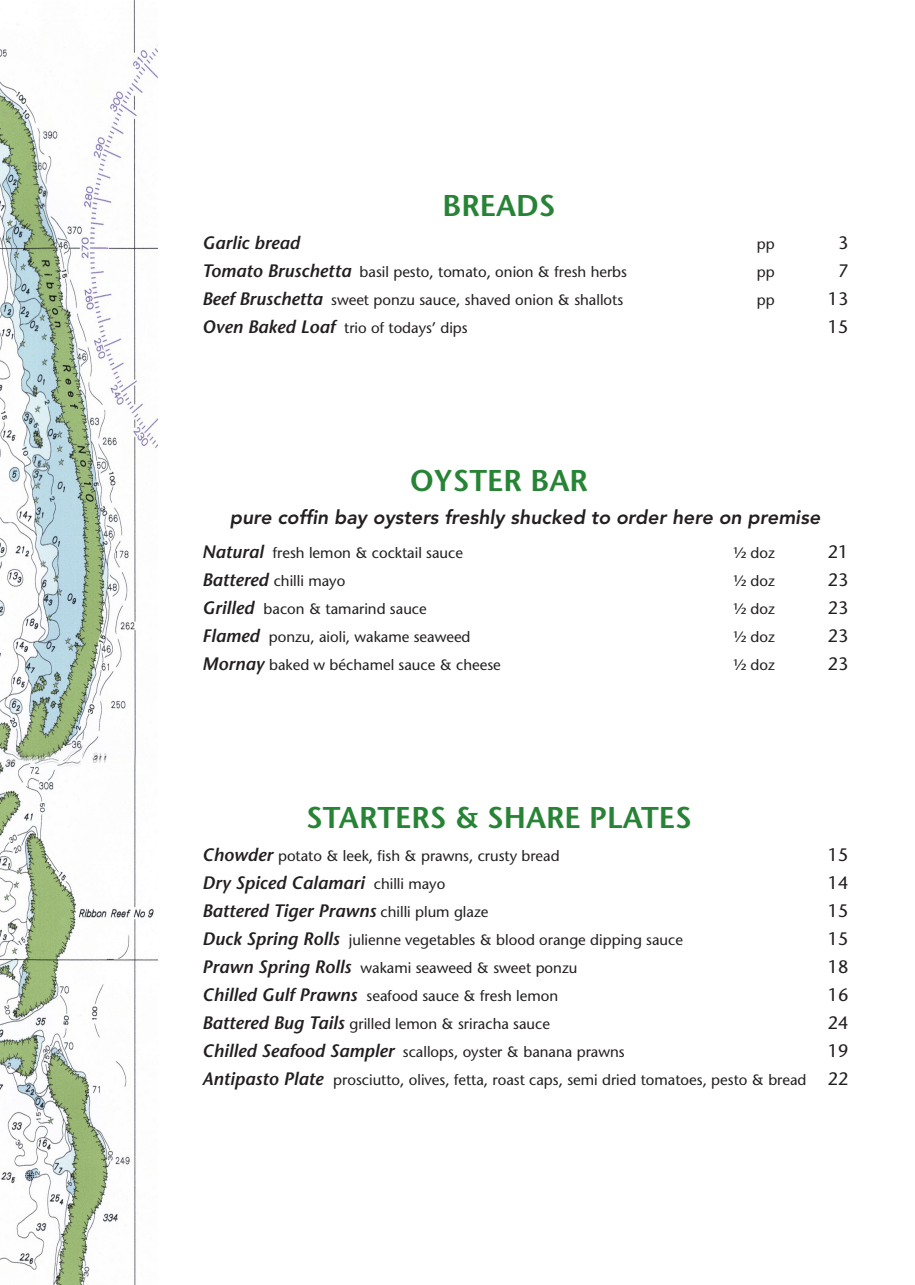
<style>
.page{position:relative;width:915px;height:1285px;background:#fff}
.page>*{position:absolute;margin:0;border:0;box-sizing:border-box;transform-origin:0 0}
.t1{font:600 30px "Stone Sans Std";color:#278335}
.t2{font:600 30px "Stone Sans";color:#278335}
.t3{font:italic 800 19.5px "Avenir";color:#231f20}
.Body_text{font:italic 600 18px "Stone Sans";color:#231f20}
.Body_text-2{font:500 18px "Stone Sans Std";color:#231f20}
.Body_text-3{font:500 15px "Stone Sans Std";color:#231f20}
.s1{font-family:"Stone Sans";font-weight:600;font-style:italic;font-size:18px}
.s2{font-family:"Stone Sans Std";font-weight:500;font-style:normal;font-size:15px}
.s3{font-size:18px}
</style>
<div class="page">
<img style="left:0;top:0;width:158px;height:1284px">
<p class="t2" style="left:442px;top:187px;width:114px">BREADS</p>
<p class="Body_text" style="left:202px;top:232px;width:99px">Garlic bread</p>
<p class="Body_text-3" style="left:756px;top:235px;width:19px">pp</p>
<p class="Body_text-2" style="left:837px;top:232px;width:12px">3</p>
<p class="Body_text-3" style="left:202px;top:263px;width:426px"><span class="s1">Tomato Bruschetta</span> basil pesto, tomato, onion &amp; fresh herbs</p>
<p class="Body_text-3" style="left:756px;top:263px;width:19px">pp</p>
<p class="Body_text-2" style="left:837px;top:260px;width:12px">7</p>
<p class="Body_text-3" style="left:202px;top:291px;width:422px"><span class="s1">Beef Bruschetta</span> sweet ponzu sauce, shaved onion &amp; shallots</p>
<p class="Body_text-3" style="left:756px;top:291px;width:19px">pp</p>
<p class="Body_text-2" style="left:827px;top:288px;width:22px">13</p>
<p class="Body_text-3" style="left:202px;top:319px;width:267px"><span class="s1">Oven Baked Loaf</span> trio of todays’ dips</p>
<p class="Body_text-2" style="left:827px;top:316px;width:22px">15</p>
<p class="t2" style="left:410px;top:462px;width:179px">OYSTER BAR</p>
<p class="t3" style="left:230px;top:505px;width:592px">pure coffin bay oysters freshly shucked to order here on premise</p>
<p class="Body_text-3" style="left:202px;top:543px;width:262px"><span class="s1">Natural</span> fresh lemon &amp; cocktail sauce</p>
<p class="Body_text-3" style="left:732px;top:543px;width:44px">½ doz</p>
<p class="Body_text-2" style="left:827px;top:541px;width:22px">21</p>
<p class="Body_text-3" style="left:202px;top:571px;width:145px"><span class="s1">Battered</span> chilli mayo</p>
<p class="Body_text-3" style="left:732px;top:571px;width:44px">½ doz</p>
<p class="Body_text-2" style="left:827px;top:569px;width:22px">23</p>
<p class="Body_text-3" style="left:202px;top:599px;width:226px"><span class="s1">Grilled</span> bacon &amp; tamarind sauce</p>
<p class="Body_text-3" style="left:732px;top:599px;width:44px">½ doz</p>
<p class="Body_text-2" style="left:827px;top:597px;width:22px">23</p>
<p class="Body_text-3" style="left:202px;top:627px;width:270px"><span class="s1">Flamed</span> ponzu, aioli, wakame seaweed</p>
<p class="Body_text-3" style="left:732px;top:627px;width:44px">½ doz</p>
<p class="Body_text-2" style="left:827px;top:625px;width:22px">23</p>
<p class="Body_text-3" style="left:202px;top:655px;width:300px"><span class="s1">Mornay</span> baked w béchamel sauce &amp; cheese</p>
<p class="Body_text-3" style="left:732px;top:655px;width:44px">½ doz</p>
<p class="Body_text-2" style="left:827px;top:653px;width:22px">23</p>
<p class="t1" style="left:306px;top:798px;width:387px">STARTERS &amp; SHARE PLATES</p>
<p class="Body_text-3" style="left:202px;top:846px;width:359px"><span class="s1">Chowder</span> potato &amp; leek, fish &amp; prawns, crusty bread</p>
<p class="Body_text-2" style="left:827px;top:843px;width:22px">15</p>
<p class="Body_text" style="left:202px;top:871px;width:244px">Dry Spiced Calamari <span class="s2">chilli mayo</span></p>
<p class="Body_text-2" style="left:827px;top:871px;width:22px">14</p>
<p class="Body_text" style="left:202px;top:899px;width:288px">Battered Tiger Prawns <span class="s2">chilli plum glaze</span></p>
<p class="Body_text-2" style="left:827px;top:899px;width:22px">15</p>
<p class="Body_text-3" style="left:202px;top:930px;width:482px"><span class="s1">Duck Spring Rolls</span> julienne vegetables &amp; blood orange dipping sauce</p>
<p class="Body_text-2" style="left:827px;top:927px;width:22px">15</p>
<p class="Body_text-3" style="left:202px;top:958px;width:376px"><span class="s1">Prawn Spring Rolls</span> wakami seaweed &amp; sweet ponzu</p>
<p class="Body_text-2" style="left:827px;top:955px;width:22px">18</p>
<p class="Body_text-3" style="left:202px;top:986px;width:357px"><span class="s1">Chilled Gulf Prawns</span> seafood sauce &amp; fresh lemon</p>
<p class="Body_text-2" style="left:827px;top:983px;width:22px">16</p>
<p class="Body_text-3" style="left:202px;top:1014px;width:349px"><span class="s1">Battered Bug Tails</span> grilled lemon &amp; sriracha sauce</p>
<p class="Body_text-2" style="left:827px;top:1011px;width:22px">24</p>
<p class="Body_text-3" style="left:202px;top:1042px;width:424px"><span class="s1">Chilled Seafood Sampler</span> scallops, oyster &amp; banana prawns</p>
<p class="Body_text-2" style="left:827px;top:1039px;width:22px">19</p>
<p class="Body_text-3" style="left:202px;top:1070px;width:647px"><span class="s1">Antipasto Plate</span> prosciutto, olives, fetta, roast caps, semi dried tomatoes, pesto &amp; bread <span class="s3">22</span></p>
</div>
